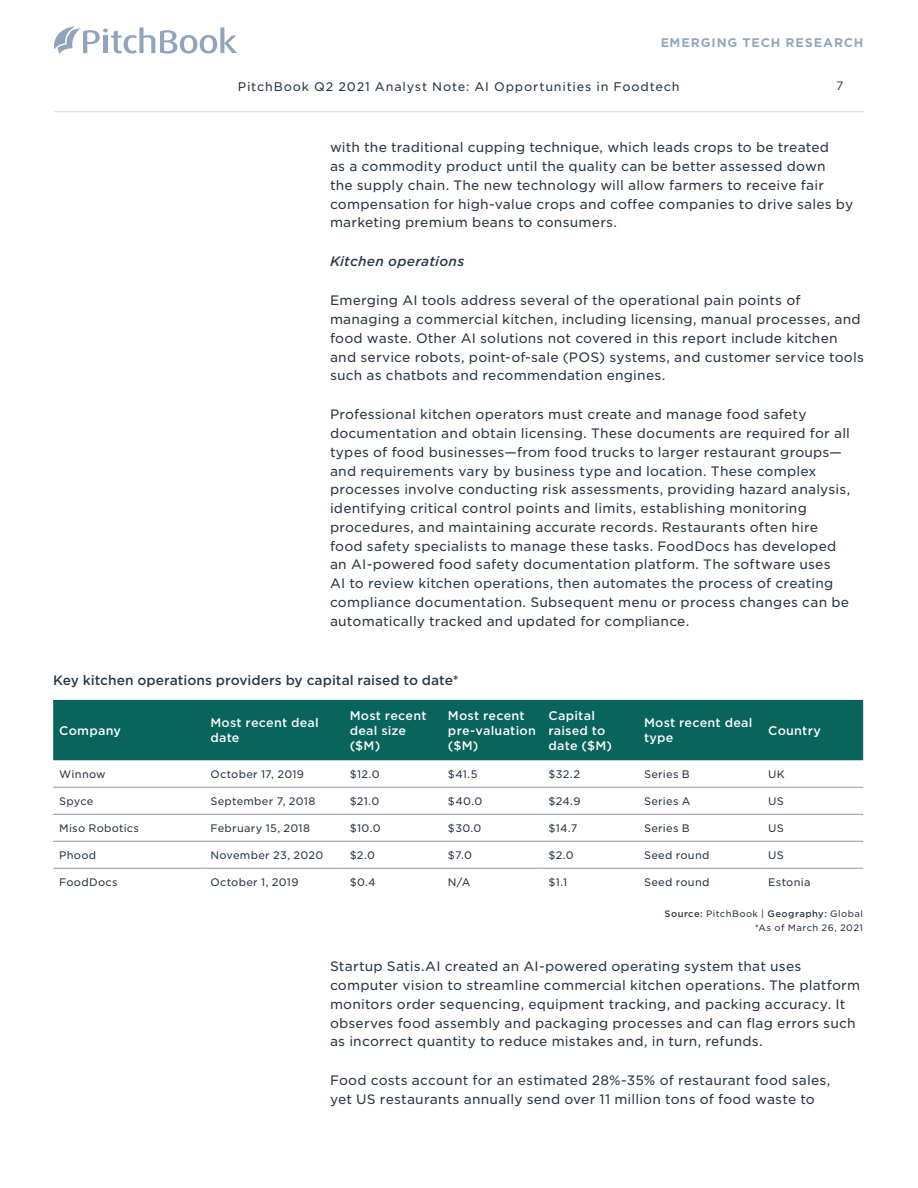
<style>
.page{position:relative;width:918px;height:1188px;background:#fff}
.page>*{position:absolute;margin:0;border:0;box-sizing:border-box;transform-origin:0 0}
.COPY{font:13.2px/18.8px "Gotham S Sm";letter-spacing:.015em;color:#283544}
.t1{font:500 13.2px "Gotham S Sm";color:#283544}
.SECTION_SUBTITLE{font:italic 500 13.2px "Gotham S Sm";letter-spacing:.015em;color:#283544}
.Select_company_detai{font:500 12px/15px "Gotham S Sm";letter-spacing:.02em;color:#fff}
.t2{font:12px "Gotham S Sm";letter-spacing:.07em;color:#283544}
.TABLE_HEADER{font:500 12px/15px "Gotham S Sm";letter-spacing:.02em;color:#fff}
.t3{font:700 12px "Gotham S Sm";letter-spacing:.075em;color:#476990}
.t4{font:12px "Gotham";color:#283544}
.TABLE_COPY{font:10.5px "Gotham S Sm";letter-spacing:.025em;color:#283544}
.Fine_print{font:500 9px "Gotham S Sm";letter-spacing:.05em;color:#283544}
.Fine_print-2{font:9px "Gotham S Sm";letter-spacing:.05em;color:#283544}
.s1{font-weight:400}
</style>
<div class="page">
<div style="left:53px;top:700px;width:810px;height:60px;background:#09645c"></div>
<hr style="left:53px;top:787px;width:151px;height:1px;background:#8c96a3">
<hr style="left:204px;top:787px;width:140px;height:1px;background:#8c96a3">
<hr style="left:344px;top:787px;width:98px;height:1px;background:#8c96a3">
<hr style="left:442px;top:787px;width:100px;height:1px;background:#8c96a3">
<hr style="left:542px;top:787px;width:96px;height:1px;background:#8c96a3">
<hr style="left:638px;top:787px;width:124px;height:1px;background:#8c96a3">
<hr style="left:762px;top:787px;width:101px;height:1px;background:#8c96a3">
<hr style="left:53px;top:814px;width:151px;height:1px;background:#8c96a3">
<hr style="left:204px;top:814px;width:140px;height:1px;background:#8c96a3">
<hr style="left:344px;top:814px;width:98px;height:1px;background:#8c96a3">
<hr style="left:442px;top:814px;width:100px;height:1px;background:#8c96a3">
<hr style="left:542px;top:814px;width:96px;height:1px;background:#8c96a3">
<hr style="left:638px;top:814px;width:124px;height:1px;background:#8c96a3">
<hr style="left:762px;top:814px;width:101px;height:1px;background:#8c96a3">
<hr style="left:53px;top:868px;width:151px;height:1px;background:#8c96a3">
<hr style="left:204px;top:868px;width:140px;height:1px;background:#8c96a3">
<hr style="left:344px;top:868px;width:98px;height:1px;background:#8c96a3">
<hr style="left:442px;top:868px;width:100px;height:1px;background:#8c96a3">
<hr style="left:542px;top:868px;width:96px;height:1px;background:#8c96a3">
<hr style="left:638px;top:868px;width:124px;height:1px;background:#8c96a3">
<hr style="left:762px;top:868px;width:101px;height:1px;background:#8c96a3">
<hr style="left:53px;top:841px;width:151px;height:1px;background:#8c96a3">
<hr style="left:204px;top:841px;width:140px;height:1px;background:#8c96a3">
<hr style="left:344px;top:841px;width:98px;height:1px;background:#8c96a3">
<hr style="left:442px;top:841px;width:100px;height:1px;background:#8c96a3">
<hr style="left:542px;top:841px;width:96px;height:1px;background:#8c96a3">
<hr style="left:638px;top:841px;width:124px;height:1px;background:#8c96a3">
<hr style="left:762px;top:841px;width:101px;height:1px;background:#8c96a3">
<svg style="left:54px;top:26px;width:183px;height:28px"></svg>
<hr style="left:54px;top:111px;width:810px;height:1px;background:#d8dde3">
<p class="t3" style="left:660px;top:34px;width:205px">EMERGING TECH RESEARCH</p>
<p class="t2" style="left:238px;top:78px;width:443px">PitchBook Q2 2021 Analyst Note: AI Opportunities in Foodtech</p>
<p class="t4" style="left:836px;top:79px;width:9px">7</p>
<p class="COPY" style="left:330px;top:138px;width:525px">with the traditional cupping technique, which leads crops to be treated<br>as a commodity product until the quality can be better assessed down<br>the supply chain. The new technology will allow farmers to receive fair compensation for high-value crops and coffee companies to drive sales by marketing premium beans to consumers.</p>
<p class="SECTION_SUBTITLE" style="left:330px;top:253px;width:136px">Kitchen operations</p>
<p class="COPY" style="left:330px;top:291px;width:536px">Emerging AI tools address several of the operational pain points of managing a commercial kitchen, including licensing, manual processes, and food waste. Other AI solutions not covered in this report include kitchen and service robots, point-of-sale (POS) systems, and customer service tools such as chatbots and recommendation engines.</p>
<p class="COPY" style="left:330px;top:405px;width:522px">Professional kitchen operators must create and manage food safety documentation and obtain licensing. These documents are required for all types of food businesses—from food trucks to larger restaurant groups— and requirements vary by business type and location. These complex processes involve conducting risk assessments, providing hazard analysis, identifying critical control points and limits, establishing monitoring procedures, and maintaining accurate records. Restaurants often hire food safety specialists to manage these tasks. FoodDocs has developed an AI-powered food safety documentation platform. The software uses<br>AI to review kitchen operations, then automates the process of creating compliance documentation. Subsequent menu or process changes can be automatically tracked and updated for compliance.</p>
<p class="t1" style="left:53px;top:671px;width:407px">Key kitchen operations providers by capital raised to date*</p>
<p class="Select_company_detai" style="left:59px;top:723px;width:63px">Company</p>
<p class="Select_company_detai" style="left:210px;top:715px;width:110px">Most recent deal date</p>
<p class="Select_company_detai" style="left:350px;top:708px;width:78px">Most recent deal size ($M)</p>
<p class="Select_company_detai" style="left:448px;top:708px;width:89px">Most recent pre-valuation ($M)</p>
<p class="TABLE_HEADER" style="left:548px;top:708px;width:65px">Capital raised to date ($M)</p>
<p class="TABLE_HEADER" style="left:644px;top:715px;width:110px">Most recent deal type</p>
<p class="TABLE_HEADER" style="left:768px;top:723px;width:54px">Country</p>
<p class="TABLE_COPY" style="left:59px;top:767px;width:48px">Winnow</p>
<p class="TABLE_COPY" style="left:210px;top:767px;width:95px">October 17, 2019</p>
<p class="TABLE_COPY" style="left:350px;top:767px;width:31px">$12.0</p>
<p class="TABLE_COPY" style="left:448px;top:767px;width:31px">$41.5</p>
<p class="TABLE_COPY" style="left:548px;top:767px;width:33px">$32.2</p>
<p class="TABLE_COPY" style="left:644px;top:767px;width:47px">Series B</p>
<p class="TABLE_COPY" style="left:768px;top:767px;width:18px">UK</p>
<p class="TABLE_COPY" style="left:59px;top:794px;width:36px">Spyce</p>
<p class="TABLE_COPY" style="left:210px;top:794px;width:106px">September 7, 2018</p>
<p class="TABLE_COPY" style="left:350px;top:794px;width:31px">$21.0</p>
<p class="TABLE_COPY" style="left:448px;top:794px;width:36px">$40.0</p>
<p class="TABLE_COPY" style="left:548px;top:794px;width:34px">$24.9</p>
<p class="TABLE_COPY" style="left:644px;top:794px;width:48px">Series A</p>
<p class="TABLE_COPY" style="left:768px;top:794px;width:17px">US</p>
<p class="TABLE_COPY" style="left:59px;top:821px;width:81px">Miso Robotics</p>
<p class="TABLE_COPY" style="left:210px;top:821px;width:101px">February 15, 2018</p>
<p class="TABLE_COPY" style="left:350px;top:821px;width:33px">$10.0</p>
<p class="TABLE_COPY" style="left:448px;top:821px;width:35px">$30.0</p>
<p class="TABLE_COPY" style="left:548px;top:821px;width:31px">$14.7</p>
<p class="TABLE_COPY" style="left:644px;top:821px;width:47px">Series B</p>
<p class="TABLE_COPY" style="left:768px;top:821px;width:17px">US</p>
<p class="TABLE_COPY" style="left:59px;top:848px;width:38px">Phood</p>
<p class="TABLE_COPY" style="left:210px;top:848px;width:114px">November 23, 2020</p>
<p class="TABLE_COPY" style="left:350px;top:848px;width:27px">$2.0</p>
<p class="TABLE_COPY" style="left:448px;top:848px;width:26px">$7.0</p>
<p class="TABLE_COPY" style="left:548px;top:848px;width:27px">$2.0</p>
<p class="TABLE_COPY" style="left:644px;top:848px;width:67px">Seed round</p>
<p class="TABLE_COPY" style="left:768px;top:848px;width:17px">US</p>
<p class="TABLE_COPY" style="left:59px;top:875px;width:60px">FoodDocs</p>
<p class="TABLE_COPY" style="left:210px;top:875px;width:90px">October 1, 2019</p>
<p class="TABLE_COPY" style="left:350px;top:875px;width:28px">$0.4</p>
<p class="TABLE_COPY" style="left:448px;top:875px;width:24px">N/A</p>
<p class="TABLE_COPY" style="left:548px;top:875px;width:20px">$1.1</p>
<p class="TABLE_COPY" style="left:644px;top:875px;width:67px">Seed round</p>
<p class="TABLE_COPY" style="left:768px;top:875px;width:44px">Estonia</p>
<p class="Fine_print" style="left:665px;top:908px;width:200px">Source: <span class="s1">PitchBook |</span> Geography: <span class="s1">Global</span></p>
<p class="Fine_print-2" style="left:755px;top:922px;width:110px">*As of March 26, 2021</p>
<p class="COPY" style="left:330px;top:957px;width:532px">Startup Satis.AI created an AI-powered operating system that uses computer vision to streamline commercial kitchen operations. The platform monitors order sequencing, equipment tracking, and packing accuracy. It observes food assembly and packaging processes and can flag errors such as incorrect quantity to reduce mistakes and, in turn, refunds.</p>
<p class="COPY" style="left:330px;top:1071px;width:502px">Food costs account for an estimated 28%-35% of restaurant food sales, yet US restaurants annually send over 11 million tons of food waste to</p>
</div>
